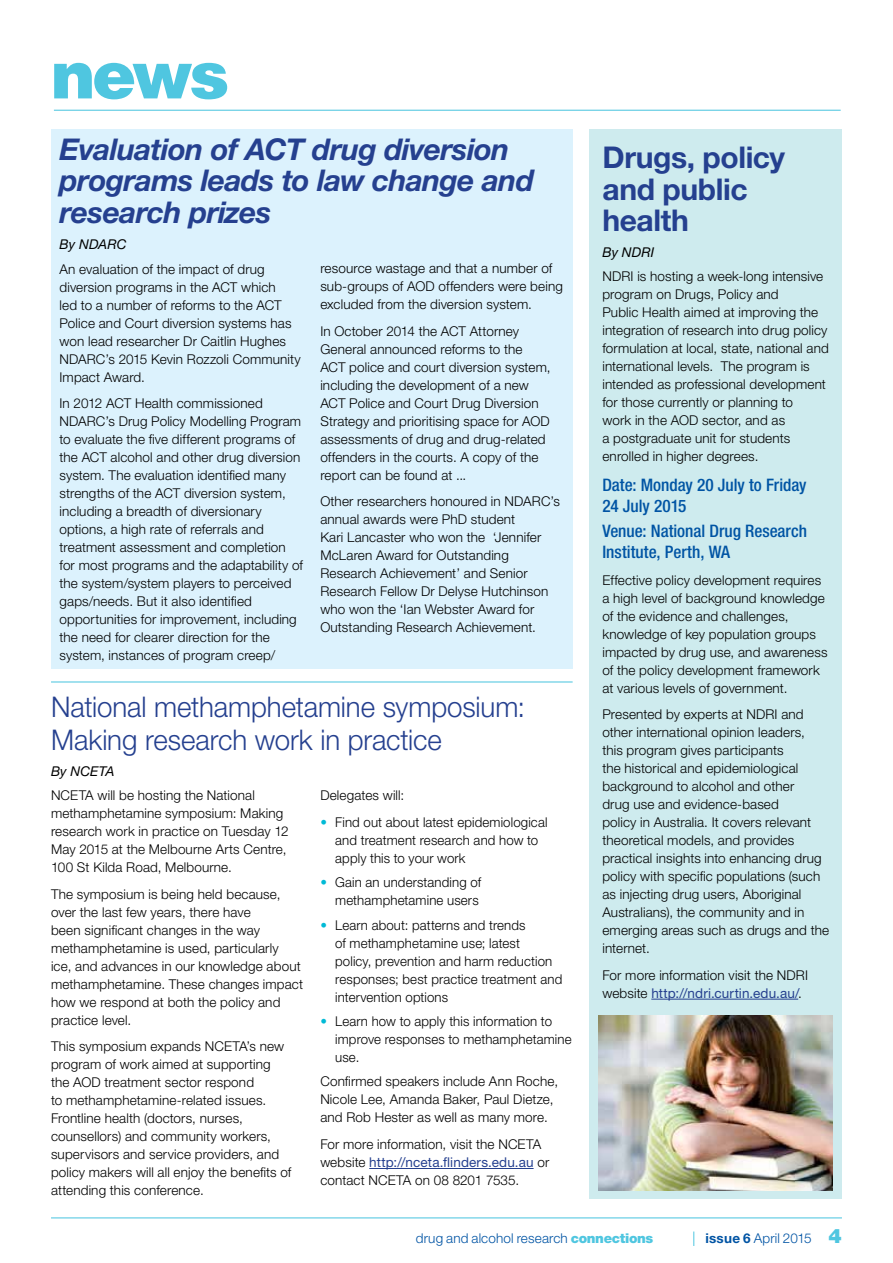
<style>
.page{position:relative;width:893px;height:1263px;background:#fff}
.page>*{position:absolute;margin:0;border:0;box-sizing:border-box;transform-origin:0 0}
.t1{font:900 66px "Helvetica LT Std";color:#4fc6e0}
.t2{font:italic 700 30px/31.5px "Helvetica Neue LT Std";letter-spacing:-.02em;color:#25408f}
.t3{font:700 30px/31.5px "Helvetica Neue LT Std";letter-spacing:-.01em;color:#25408f}
.t4{font:300 28.5px/33px "Helvetica Neue LT Std";letter-spacing:-.005em;color:#25408f}
.t5{font:900 19.95px "Helvetica Neue LT Std";color:#4fc6e0}
.t6{font:500 condensed 17.25px/21px "Helvetica Neue LT Std";color:#0054a4}
.t7{font:300 13.5px/18px "Helvetica Neue LT Std";letter-spacing:.01em;color:#000}
.t8{font:300 13.5px "Helvetica Neue LT Std";letter-spacing:.01em;color:#0054a4}
.t9{font:italic 13.5px "Helvetica Neue LT Std";letter-spacing:.01em;color:#000}
.s1{color:#00bad6}
.s2{font-weight:400;color:#25408f}
.s3{font-weight:900;color:#4fc6e0}
.s4{font-weight:700}
</style>
<div class="page">
<hr style="left:51px;top:1217px;width:791px;height:1px;background:#4fc6e0">
<div style="left:590px;top:130px;width:252px;height:1069px;background:#ceebee"></div>
<hr style="left:651px;top:999px;width:147px;height:1px;background:#25408f">
<hr style="left:51px;top:681px;width:522px;height:1px;background:#4fc6e0">
<hr style="left:369px;top:1168px;width:165px;height:1px;background:#25408f">
<hr style="left:54px;top:110px;width:787px;height:1px;background:#4fc6e0">
<div style="left:51px;top:130px;width:522px;height:539px;background:#dcf2fd"></div>
<img style="left:598px;top:1015px;width:235px;height:176px">
<svg style="left:693px;top:1231px;width:1px;height:15px"></svg>
<h1 class="t1" style="left:51px;top:32px;width:180px">news</h1>
<h2 class="t2" style="left:60px;top:133px;width:476px">Evaluation of ACT drug diversion programs leads to law change and research prizes</h2>
<p class="t9" style="left:60px;top:236px;width:68px">By NDARC</p>
<p class="t7" style="left:60px;top:259px;width:243px">An evaluation of the impact of drug diversion programs in the ACT which<br>led to a number of reforms to the ACT Police and Court diversion systems has won lead researcher Dr Caitlin Hughes NDARC’s 2015 Kevin Rozzoli Community Impact Award.</p>
<p class="t7" style="left:60px;top:394px;width:245px">In 2012 ACT Health commissioned NDARC’s Drug Policy Modelling Program to evaluate the five different programs of the ACT alcohol and other drug diversion system. The evaluation identified many strengths of the ACT diversion system, including a breadth of diversionary options, a high rate of referrals and treatment assessment and completion for most programs and the adaptability of the system/system players to perceived gaps/needs. But it also identified opportunities for improvement, including the need for clearer direction for the system, instances of program creep/</p>
<p class="t7" style="left:320px;top:259px;width:244px">resource wastage and that a number of sub-groups of AOD offenders were being excluded from the diversion system.</p>
<p class="t7" style="left:320px;top:322px;width:232px">In October 2014 the ACT Attorney General announced reforms to the ACT police and court diversion system, including the development of a new ACT Police and Court Drug Diversion Strategy and prioritising space for AOD assessments of drug and drug-related offenders in the courts. A copy of the report can be found at ...</p>
<p class="t7" style="left:320px;top:492px;width:241px">Other researchers honoured in NDARC’s annual awards were PhD student<br>Kari Lancaster who won the ‘Jennifer McLaren Award for Outstanding Research Achievement’ and Senior Research Fellow Dr Delyse Hutchinson who won the ‘Ian Webster Award for Outstanding Research Achievement.</p>
<h3 class="t4" style="left:51px;top:689px;width:475px">National methamphetamine symposium:<br>Making research work in practice</h3>
<p class="t9" style="left:51px;top:763px;width:65px">By NCETA</p>
<p class="t7" style="left:51px;top:786px;width:239px">NCETA will be hosting the National methamphetamine symposium: Making research work in practice on Tuesday 12<br>May 2015 at the Melbourne Arts Centre, 100 St Kilda Road, Melbourne.</p>
<p class="t7" style="left:51px;top:885px;width:254px">The symposium is being held because, over the last few years, there have<br>been significant changes in the way methamphetamine is used, particularly<br>ice, and advances in our knowledge about methamphetamine. These changes impact how we respond at both the policy and practice level.</p>
<p class="t7" style="left:51px;top:1037px;width:242px">This symposium expands NCETA’s new program of work aimed at supporting the AOD treatment sector respond<br>to methamphetamine-related issues.<br>Frontline health (doctors, nurses, counsellors) and community workers, supervisors and service providers, and policy makers will all enjoy the benefits of attending this conference.</p>
<p class="t7" style="left:320px;top:786px;width:85px">Delegates will:</p>
<p class="t7" style="left:335px;top:813px;width:214px;text-indent:-15px"><span class="s1">•</span> Find out about latest epidemiological and treatment research and how to apply this to your work</p>
<p class="t7" style="left:320px;top:873px;width:162px;text-align:right"><span class="s1">•</span> Gain an understanding of methamphetamine users</p>
<p class="t7" style="left:335px;top:915px;width:229px;text-indent:-15px"><span class="s1">•</span> Learn about: patterns and trends<br>of methamphetamine use; latest<br>policy, prevention and harm reduction responses; best practice treatment and intervention options</p>
<p class="t7" style="left:335px;top:1012px;width:238px;text-indent:-15px"><span class="s1">•</span> Learn how to apply this information to improve responses to methamphetamine use.</p>
<p class="t7" style="left:320px;top:1072px;width:239px">Confirmed speakers include Ann Roche,<br>Nicole Lee, Amanda Baker, Paul Dietze, and Rob Hester as well as many more.</p>
<p class="t7" style="left:320px;top:1135px;width:230px">For more information, visit the NCETA website <span class="s2">http://nceta.flinders.edu.au</span> or contact NCETA on 08 8201 7535.</p>
<h2 class="t3" style="left:602px;top:141px;width:184px">Drugs, policy and public health</h2>
<p class="t9" style="left:602px;top:244px;width:53px">By NDRI</p>
<p class="t7" style="left:602px;top:267px;width:228px">NDRI is hosting a week-long intensive program on Drugs, Policy and<br>Public Health aimed at improving the integration of research into drug policy formulation at local, state, national and international levels. The program is intended as professional development for those currently or planning to<br>work in the AOD sector, and as<br>a postgraduate unit for students enrolled in higher degrees.</p>
<p class="t6" style="left:602px;top:474px;width:206px">Date: Monday 20 July to Friday<br>24 July 2015</p>
<p class="t6" style="left:602px;top:520px;width:206px">Venue: National Drug Research<br>Institute, Perth, WA</p>
<p class="t7" style="left:602px;top:570px;width:227px">Effective policy development requires a high level of background knowledge of the evidence and challenges, knowledge of key population groups impacted by drug use, and awareness of the policy development framework at various levels of government.</p>
<p class="t7" style="left:602px;top:705px;width:228px">Presented by experts at NDRI and other international opinion leaders,<br>this program gives participants<br>the historical and epidemiological background to alcohol and other<br>drug use and evidence-based<br>policy in Australia. It covers relevant theoretical models, and provides practical insights into enhancing drug policy with specific populations (such as injecting drug users, Aboriginal Australians), the community and in emerging areas such as drugs and the internet.</p>
<p class="t7" style="left:602px;top:965px;width:207px">For more information visit the NDRI website <span class="s2">http://ndri.curtin.edu.au/</span>.</p>
<p class="t8" style="left:416px;top:1229px;width:239px">drug and alcohol research <span class="s3">connections</span></p>
<p class="t8" style="left:705px;top:1230px;width:108px"><span class="s4">issue 6</span> April 2015</p>
<h3 class="t5" style="left:828px;top:1224px;width:15px">4</h3>
</div>
